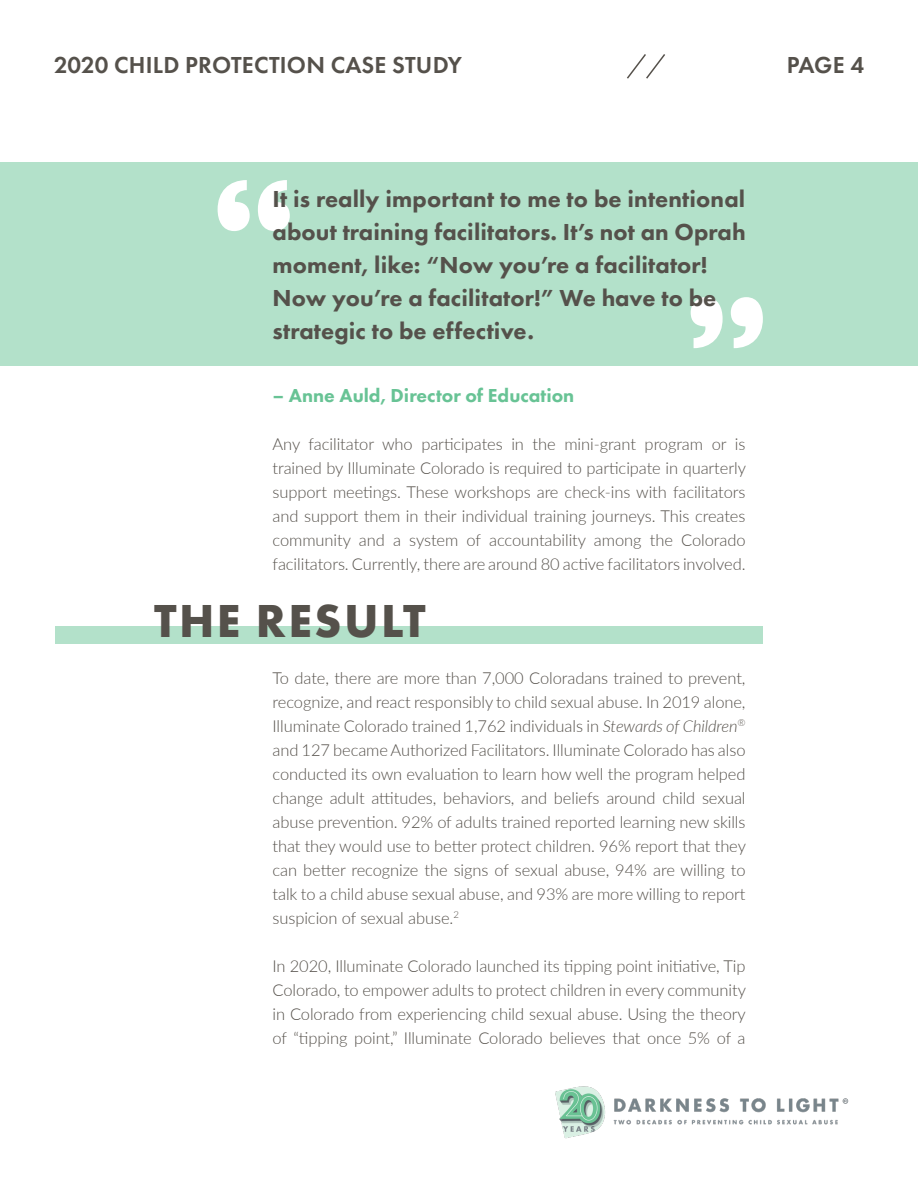
<style>
.page{position:relative;width:918px;height:1188px;background:#fff}
.page>*{position:absolute;margin:0;border:0;box-sizing:border-box;transform-origin:0 0}
.Headings{font:700 48px "Futura PT";letter-spacing:.05em;color:#55514b}
.t1{font:800 24px/33px "Futura PT";letter-spacing:.005em;color:#55514b}
.t2{font:600 24px "Futura PT";letter-spacing:.01em;color:#55514b}
.Quote_Attribution{font:800 19.5px "Futura PT";color:#68c395}
.Body_Copy{font:300 16.5px/24px "Lato";letter-spacing:-.005em;color:#55514b;text-align:justify}
.s1{font-style:italic}
</style>
<div class="page">
<div style="left:0;top:162px;width:918px;height:203px;background:#b3e1ca"></div>
<svg style="left:218px;top:180px;width:72px;height:51px"></svg>
<svg style="left:691px;top:297px;width:72px;height:51px"></svg>
<img style="left:555px;top:1086px;width:294px;height:53px">
<svg style="left:627px;top:54px;width:38px;height:25px"></svg>
<div style="left:55px;top:626px;width:707px;height:17px;background:#b3e1ca"></div>
<p class="t2" style="left:54px;top:50px;width:409px">2020 CHILD PROTECTION CASE STUDY</p>
<p class="t2" style="left:787px;top:50px;width:79px">PAGE 4</p>
<p class="t1" style="left:273px;top:182px;width:475px">It is really important to me to be intentional about training facilitators. It’s not an Oprah moment, like: “Now you’re a facilitator!<br>Now you’re a facilitator!” We have to be strategic to be effective.</p>
<p class="Quote_Attribution" style="left:273px;top:384px;width:303px">– Anne Auld, Director of Education</p>
<p class="Body_Copy" style="left:273px;top:432px;width:475px">Any facilitator who participates in the mini-grant program or is trained by Illuminate Colorado is required to participate in quarterly support meetings. These workshops are check-ins with facilitators and support them in their individual training journeys. This creates community and a system of accountability among the Colorado facilitators. Currently, there are around 80 active facilitators involved.</p>
<p class="Headings" style="left:154px;top:590px;width:273px">THE RESULT</p>
<p class="Body_Copy" style="left:273px;top:665px;width:475px">To date, there are more than 7,000 Coloradans trained to prevent, recognize, and react responsibly to child sexual abuse. In 2019 alone, Illuminate Colorado trained 1,762 individuals in <span class="s1">Stewards of Children</span><sup>® </sup>and 127 became Authorized Facilitators. Illuminate Colorado has also conducted its own evaluation to learn how well the program helped change adult attitudes, behaviors, and beliefs around child sexual abuse prevention. 92% of adults trained reported learning new skills that they would use to better protect children. 96% report that they can better recognize the signs of sexual abuse, 94% are willing to talk to a child abuse sexual abuse, and 93% are more willing to report suspicion of sexual abuse.<sup>2</sup></p>
<p class="Body_Copy" style="left:273px;top:953px;width:475px">In 2020, Illuminate Colorado launched its tipping point initiative, Tip Colorado, to empower adults to protect children in every community in Colorado from experiencing child sexual abuse. Using the theory of “tipping point,” Illuminate Colorado believes that once 5% of a</p>
</div>
